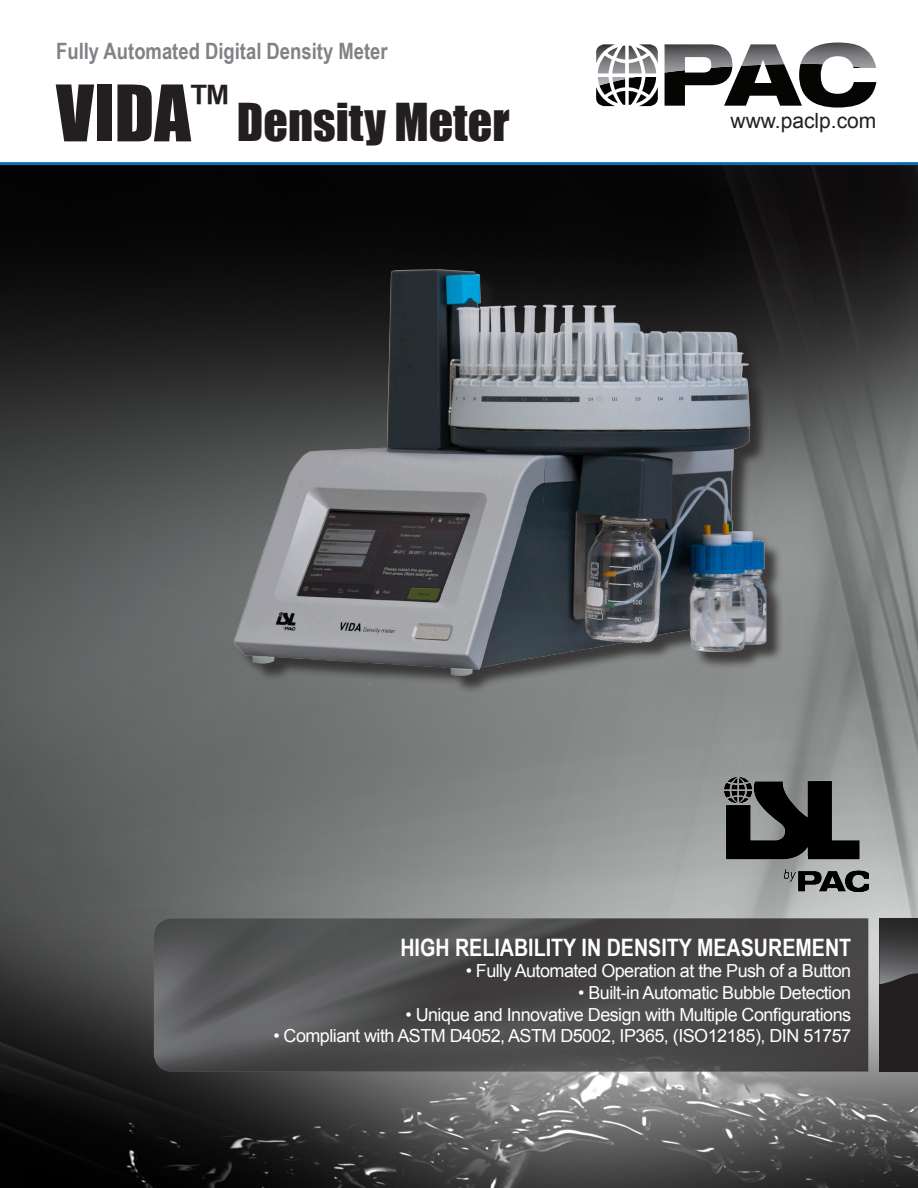
<style>
.page{position:relative;width:918px;height:1188px;background:#fff}
.page>*{position:absolute;margin:0;border:0;box-sizing:border-box;transform-origin:0 0}
.t1{font:48px "Impact";color:#231f20}
.t2{font:700 24px "Arial Narrow";color:#fff}
.t3{font:700 22.5px "Arial Narrow";color:#808285}
.t4{font:21px "Arial";color:#231f20}
.t5{font:18px "Arial";letter-spacing:-.03em;color:#fff}
.s1{font-size:72px}
</style>
<div class="page">
<img style="left:0;top:165px;width:918px;height:1023px">
<svg style="left:596px;top:44px;width:62px;height:62px"></svg>
<svg style="left:665px;top:43px;width:211px;height:65px"></svg>
<div style="left:879px;top:918px;width:39px;height:153px;background:#231f20"></div>
<svg style="left:879px;top:925px;width:39px;height:59px"></svg>
<hr style="left:0;top:162px;width:918px;height:3px;background:#0d6cb6">
<img style="left:154px;top:918px;width:714px;height:153px">
<img style="left:724px;top:777px;width:144px;height:115px">
<img style="left:196px;top:264px;width:604px;height:453px">
<p class="t3" style="left:56px;top:34px;width:333px">Fully Automated Digital Density Meter</p>
<p class="t1" style="left:56px;top:85px;width:455px"><span class="s1">VIDA</span>™ Density Meter</p>
<p class="t4" style="left:731px;top:107px;width:147px">www.paclp.com</p>
<p class="t2" style="left:400px;top:929px;width:452px">HIGH RELIABILITY IN DENSITY MEASUREMENT</p>
<p class="t5" style="left:466px;top:959px;width:387px">• Fully Automated Operation at the Push of a Button</p>
<p class="t5" style="left:578px;top:981px;width:274px">• Built-in Automatic Bubble Detection</p>
<p class="t5" style="left:405px;top:1003px;width:447px">• Unique and Innovative Design with Multiple Configurations</p>
<p class="t5" style="left:273px;top:1024px;width:579px">• Compliant with ASTM D4052, ASTM D5002, IP365, (ISO12185), DIN 51757</p>
</div>
